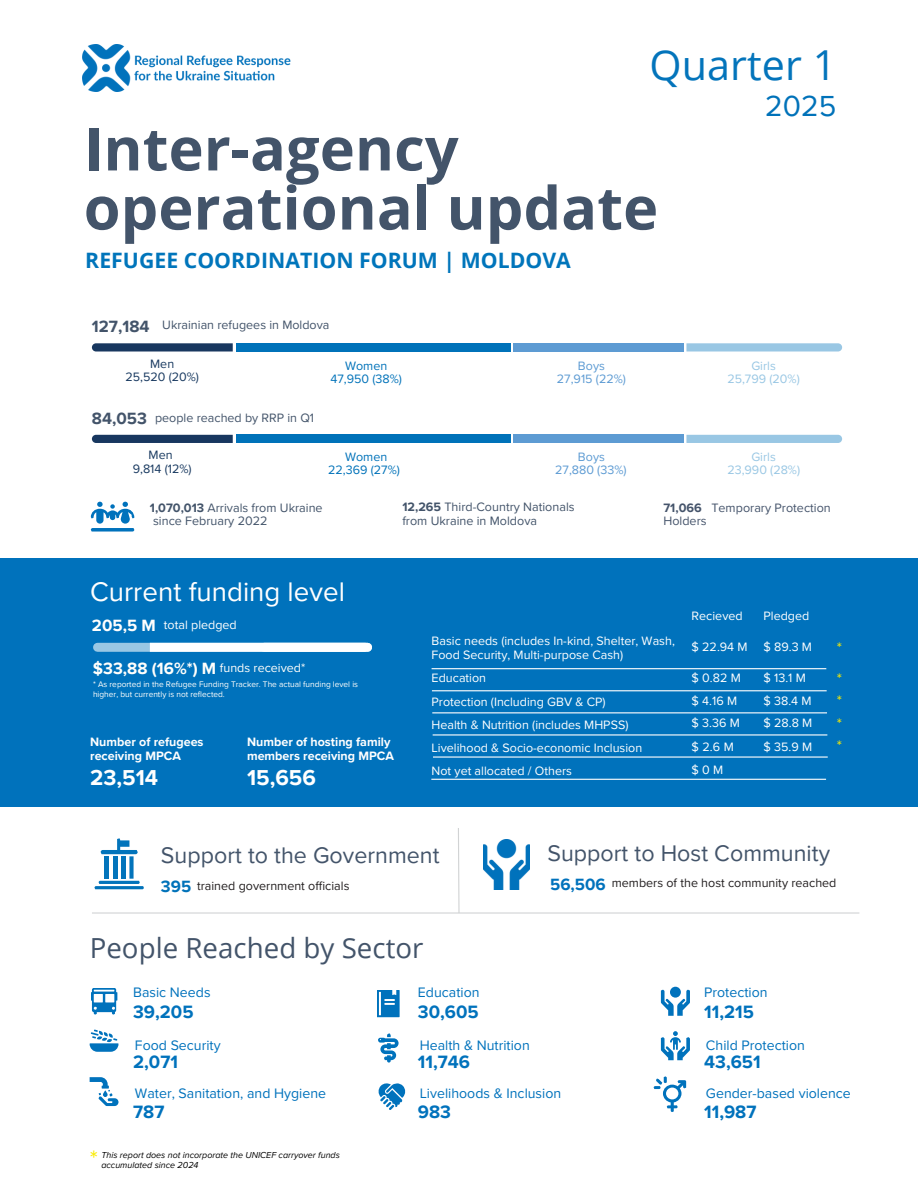
<style>
.page{position:relative;width:918px;height:1188px;background:#fff}
.page>*{position:absolute;margin:0;border:0;box-sizing:border-box;transform-origin:0 0}
.t1{font:700 59.55px/59.1px "Open Sans";color:#43546a}
.t2{font:41.25px "Open Sans";color:#0374bb}
.t3{font:29.85px "Proxima Nova";color:#0072b9}
.t4{font:27.75px "Open Sans";color:#43546a}
.t5{font:27.75px "Proxima Nova";color:#fff}
.t6{font:24px "Proxima Nova";color:#faeb00}
.t7{font:23.25px "Proxima Nova";color:#43546a}
.t8{font:700 22.2px "Proxima Nova";color:#fff}
.t9{font:700 21.3px "Open Sans";color:#0075bb}
.t10{font:700 18.45px "Proxima Nova";color:#0072bc}
.t11{font:700 16.8px "Proxima Nova";letter-spacing:.005em;color:#43546a}
.t12{font:700 16.8px "Proxima Nova";color:#fffffc}
.t13{font:700 16.8px "Proxima Nova";color:#fffffe}
.t14{font:700 16.8px "Proxima Nova";color:#0072bc}
.t15{font:700 16.8px "Proxima Nova";color:#0072b9}
.t16{font:15.45px "Proxima Nova";color:#faeb00}
.t17{font:14.1px "Proxima Nova";color:#0072bc}
.t18{font:12.6px "Proxima Nova";color:#43546a}
.t19{font:12.6px "Proxima Nova";color:#45546b}
.t20{font:12.45px/14.5px "Proxima Nova";color:#fff}
.t21{font:700 12.45px/14.5px "Proxima Nova";color:#fff}
.t22{font:12.45px "Proxima Nova";color:#231f20}
.t23{font:12.45px "Proxima Nova";color:#43546a}
.t24{font:12.45px/13.5px "Proxima Nova";color:#0072b9;text-align:center}
.t25{font:12.45px "Proxima Nova";color:#99c7e4}
.t26{font:12.45px "Proxima Nova";color:#5d9bd3}
.t27{font:12.45px "Proxima Nova";color:#17385f}
.t28{font:12.45px "Proxima Nova";color:#fffffc}
.t29{font:12.45px "Proxima Nova";color:#fffffe}
.t30{font:italic 9px/9.6px "Proxima Nova";color:#000}
.t31{font:8.4px/10.4px "Proxima Nova";color:#fffffc}
.s1{font-weight:700}
</style>
<div class="page">
<svg style="left:91px;top:988px;width:26px;height:27px"></svg>
<svg style="left:90px;top:1077px;width:29px;height:29px"></svg>
<svg style="left:90px;top:1030px;width:29px;height:22px"></svg>
<svg style="left:91px;top:502px;width:43px;height:30px"></svg>
<svg style="left:377px;top:990px;width:23px;height:27px"></svg>
<svg style="left:378px;top:1034px;width:21px;height:29px"></svg>
<svg style="left:378px;top:1083px;width:27px;height:27px"></svg>
<svg style="left:654px;top:1076px;width:32px;height:36px"></svg>
<svg style="left:661px;top:1031px;width:29px;height:29px"></svg>
<svg style="left:661px;top:990px;width:29px;height:26px"></svg>
<div style="left:670px;top:987px;width:11px;height:11px;background:#0072bc;border-radius:50%"></div>
<svg style="left:92px;top:343px;width:141px;height:9px"></svg>
<div style="left:236px;top:343px;width:274px;height:9px;background:#0072b9"></div>
<div style="left:513px;top:343px;width:171px;height:9px;background:#5d9bd3"></div>
<svg style="left:686px;top:343px;width:156px;height:9px"></svg>
<svg style="left:92px;top:435px;width:141px;height:8px"></svg>
<div style="left:236px;top:435px;width:274px;height:8px;background:#0072b9"></div>
<div style="left:513px;top:435px;width:171px;height:8px;background:#5d9bd3"></div>
<svg style="left:686px;top:435px;width:156px;height:8px"></svg>
<img style="left:83px;top:44px;width:208px;height:48px">
<div style="left:0;top:558px;width:918px;height:249px;background:#0072bc"></div>
<img style="left:484px;top:840px;width:46px;height:49px">
<hr style="left:92px;top:912px;width:767px;height:2px;background:#d1d3d4">
<svg style="left:457px;top:828px;width:3px;height:86px"></svg>
<svg style="left:94px;top:881px;width:50px;height:8px"></svg>
<hr style="left:105px;top:856px;width:4px;height:23px;background:#0374bb">
<hr style="left:113px;top:856px;width:4px;height:23px;background:#0374bb">
<hr style="left:121px;top:856px;width:4px;height:23px;background:#0374bb">
<div style="left:129px;top:856px;width:5px;height:23px;background:#0374bb"></div>
<svg style="left:101px;top:838px;width:37px;height:16px"></svg>
<hr style="left:432px;top:668px;width:394px;height:1px;background:#fff">
<hr style="left:432px;top:690px;width:395px;height:1px;background:#fff">
<hr style="left:432px;top:712px;width:395px;height:1px;background:#fff">
<hr style="left:433px;top:734px;width:394px;height:2px;background:#fff">
<hr style="left:433px;top:756px;width:395px;height:2px;background:#fff">
<hr style="left:431px;top:779px;width:395px;height:1px;background:#fff">
<div style="left:98px;top:643px;width:270px;height:9px;background:#99c7e4"></div>
<div style="left:264px;top:643px;width:104px;height:9px;background:#fff"></div>
<div style="left:150px;top:643px;width:216px;height:9px;background:#fff"></div>
<p class="t2" style="left:650px;top:36px;width:188px">Quarter 1</p>
<p class="t1" style="left:84px;top:118px;width:576px">Inter-agency operational update</p>
<p class="t9" style="left:85px;top:245px;width:487px">REFUGEE COORDINATION FORUM | MOLDOVA</p>
<p class="t3" style="left:765px;top:88px;width:73px">2025</p>
<p class="t23" style="left:162px;top:317px;width:169px">Ukrainian refugees in Moldova</p>
<h3 class="t27" style="left:150px;top:356px;width:26px">Men</h3>
<h6 class="t27" style="left:125px;top:370px;width:75px">25,520 (20%)</h6>
<h3 class="t11" style="left:92px;top:317px;width:59px">127,184</h3>
<p class="t24" style="left:330px;top:359px;width:73px">Women<br>47,950 (38%)</p>
<p class="t26" style="left:578px;top:358px;width:28px">Boys</p>
<p class="t26" style="left:557px;top:372px;width:71px">27,915 (22%)</p>
<p class="t11" style="left:92px;top:408px;width:57px">84,053</p>
<p class="t23" style="left:155px;top:410px;width:161px">people reached by RRP in Q1</p>
<p class="t27" style="left:149px;top:448px;width:26px">Men</p>
<p class="t27" style="left:133px;top:461px;width:60px">9,814 (12%)</p>
<p class="t24" style="left:328px;top:450px;width:73px">Women<br>22,369 (27%)</p>
<p class="t26" style="left:578px;top:449px;width:28px">Boys</p>
<h3 class="t26" style="left:555px;top:463px;width:73px">27,880 (33%)</h3>
<p class="t18" style="left:150px;top:500px;width:174px"><span class="s1">1,070,013</span> Arrivals from Ukraine</p>
<p class="t18" style="left:153px;top:514px;width:116px">since February 2022</p>
<p class="t18" style="left:402px;top:499px;width:174px"><span class="s1">12,265</span> Third-Country Nationals</p>
<p class="t18" style="left:402px;top:513px;width:136px">from Ukraine in Moldova</p>
<p class="t25" style="left:751px;top:358px;width:26px">Girls</p>
<p class="t25" style="left:727px;top:372px;width:74px">25,799 (20%)</p>
<p class="t25" style="left:751px;top:449px;width:26px">Girls</p>
<p class="t25" style="left:727px;top:463px;width:74px">23,990 (28%)</p>
<h6 class="t19" style="left:663px;top:500px;width:169px"><span class="s1">71,066</span> Temporary Protection</h6>
<p class="t19" style="left:663px;top:514px;width:45px">Holders</p>
<p class="t5" style="left:90px;top:576px;width:256px">Current funding level</p>
<h4 class="t13" style="left:92px;top:616px;width:65px">205,5 M</h4>
<p class="t12" style="left:93px;top:658px;width:125px">$33,88 (16%*) M</p>
<p class="t29" style="left:164px;top:618px;width:74px">total pledged</p>
<p class="t28" style="left:220px;top:661px;width:87px">funds received*</p>
<p class="t31" style="left:93px;top:679px;width:267px">* As reported in the Refugee Funding Tracker. The actual funding level is higher, but currently is not reflected.</p>
<p class="t21" style="left:90px;top:735px;width:115px">Number of refugees receiving MPCA</p>
<p class="t8" style="left:90px;top:765px;width:70px">23,514</p>
<p class="t21" style="left:247px;top:735px;width:148px">Number of hosting family members receiving MPCA</p>
<p class="t8" style="left:247px;top:765px;width:70px">15,656</p>
<p class="t20" style="left:432px;top:634px;width:245px">Basic needs (includes In-kind, Shelter, Wash,<br>Food Security, Multi-purpose Cash)</p>
<p class="t20" style="left:432px;top:671px;width:56px">Education</p>
<p class="t20" style="left:432px;top:695px;width:176px">Protection (Including GBV &amp; CP)</p>
<p class="t20" style="left:432px;top:718px;width:198px">Health &amp; Nutrition (includes MHPSS)</p>
<p class="t20" style="left:432px;top:741px;width:212px">Livelihood &amp; Socio-economic Inclusion</p>
<p class="t20" style="left:432px;top:764px;width:142px">Not yet allocated / Others</p>
<p class="t20" style="left:692px;top:609px;width:53px">Recieved</p>
<p class="t20" style="left:692px;top:640px;width:57px">$ 22.94 M</p>
<p class="t20" style="left:692px;top:671px;width:51px">$ 0.82 M</p>
<p class="t20" style="left:692px;top:693px;width:47px">$ 4.16 M</p>
<p class="t20" style="left:692px;top:716px;width:50px">$ 3.36 M</p>
<p class="t20" style="left:692px;top:740px;width:44px">$ 2.6 M</p>
<p class="t20" style="left:692px;top:763px;width:33px">$0M</p>
<p class="t20" style="left:764px;top:609px;width:47px">Pledged</p>
<p class="t20" style="left:764px;top:640px;width:50px">$ 89.3 M</p>
<p class="t20" style="left:764px;top:671px;width:44px">$ 13.1 M</p>
<p class="t20" style="left:764px;top:693px;width:50px">$ 38.4 M</p>
<p class="t20" style="left:764px;top:716px;width:50px">$ 28.8 M</p>
<p class="t20" style="left:764px;top:740px;width:50px">$ 35.9 M</p>
<p class="t16" style="left:837px;top:639px;width:7px">*</p>
<p class="t16" style="left:837px;top:670px;width:7px">*</p>
<p class="t16" style="left:837px;top:692px;width:7px">*</p>
<p class="t16" style="left:837px;top:715px;width:7px">*</p>
<p class="t16" style="left:837px;top:737px;width:7px">*</p>
<h5 class="t7" style="left:161px;top:842px;width:280px">Support to the Government</h5>
<p class="t7" style="left:547px;top:839px;width:284px">Support to Host Community</p>
<p class="t15" style="left:161px;top:877px;width:32px">395</p>
<h5 class="t22" style="left:197px;top:879px;width:154px">trained government officials</h5>
<p class="t14" style="left:550px;top:874px;width:57px">56,506</p>
<p class="t22" style="left:612px;top:876px;width:226px">members of the host community reached</p>
<p class="t4" style="left:90px;top:928px;width:335px">People Reached by Sector</p>
<p class="t17" style="left:133px;top:984px;width:79px">Basic Needs</p>
<p class="t17" style="left:418px;top:984px;width:63px">Education</p>
<p class="t17" style="left:704px;top:984px;width:65px">Protection</p>
<p class="t10" style="left:133px;top:1001px;width:62px">39,205</p>
<p class="t17" style="left:135px;top:1037px;width:87px">Food Security</p>
<p class="t17" style="left:135px;top:1085px;width:193px">Water, Sanitation, and Hygiene</p>
<p class="t10" style="left:133px;top:1051px;width:46px">2,071</p>
<h1 class="t10" style="left:133px;top:1102px;width:33px">787</h1>
<p class="t6" style="left:90px;top:1145px;width:10px">*</p>
<p class="t30" style="left:101px;top:1150px;width:240px">This report does not incorporate the UNICEF carryover funds accumulated since 2024</p>
<p class="t10" style="left:418px;top:1001px;width:62px">30,605</p>
<p class="t17" style="left:420px;top:1037px;width:112px">Health &amp; Nutrition</p>
<p class="t17" style="left:420px;top:1085px;width:143px">Livelihoods &amp; Inclusion</p>
<p class="t10" style="left:418px;top:1051px;width:54px">11,746</p>
<p class="t10" style="left:418px;top:1102px;width:35px">983</p>
<p class="t10" style="left:704px;top:1001px;width:51px">11,215</p>
<p class="t17" style="left:706px;top:1037px;width:100px">Child Protection</p>
<p class="t17" style="left:706px;top:1085px;width:146px">Gender-based violence</p>
<p class="t10" style="left:704px;top:1051px;width:58px">43,651</p>
<p class="t10" style="left:704px;top:1102px;width:54px">11,987</p>
</div>
